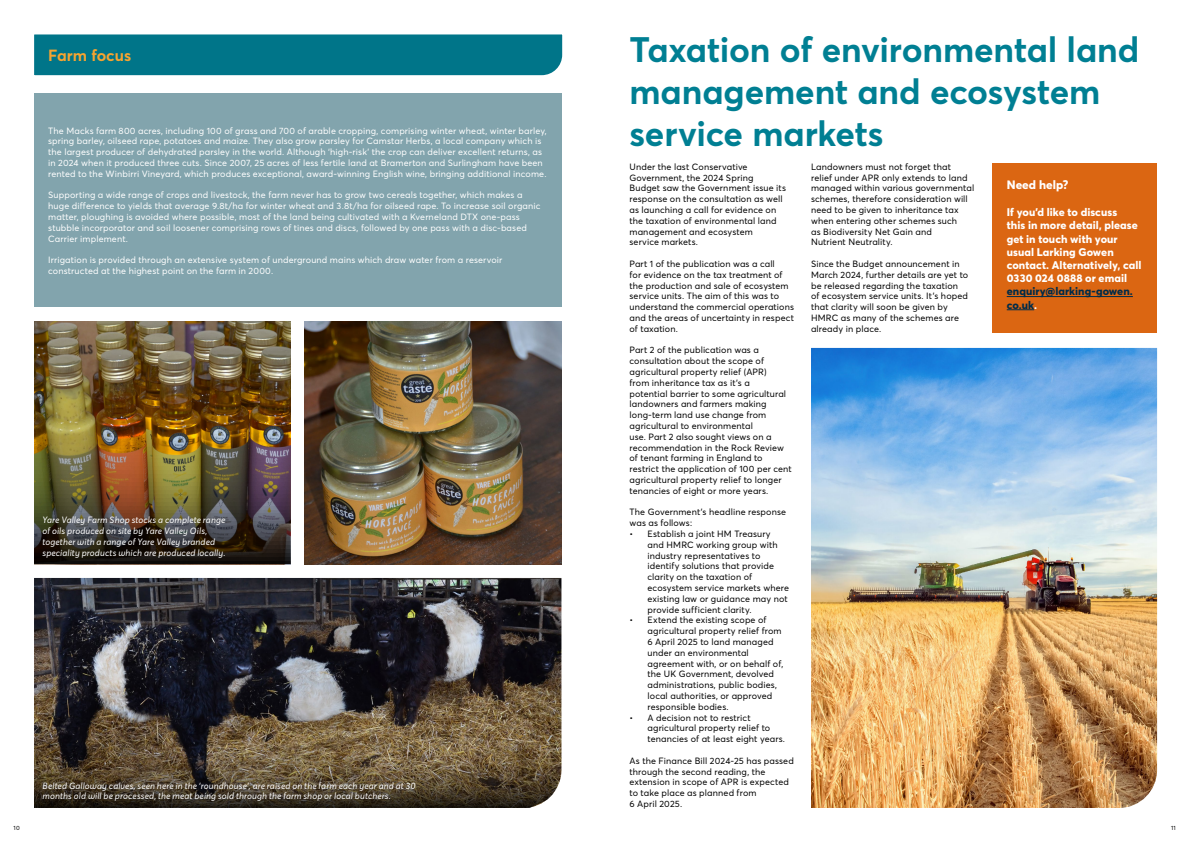
<style>
.page{position:relative;width:1191px;height:842px;background:#fff}
.page>*{position:absolute;margin:0;border:0;box-sizing:border-box;transform-origin:0 0}
.t1{font:700 35px/42px "Averta";letter-spacing:-.005em;color:#007f93}
.t2{font:700 16px "Averta";color:#f7a430}
.t3{font:800 12px "Averta";color:#fff}
.t4{font:800 11px/13.2px "Averta";letter-spacing:.005em;color:#fff}
.t5{font:800 11px/13.2px "Averta";letter-spacing:.005em;color:#002c49}
.t6{font:9px/10.8px "Averta";letter-spacing:.01em;color:#000}
.t7{font:9px/10.8px "Averta";letter-spacing:.01em;color:#fff}
.t8{font:italic 9px/10.8px "Averta";letter-spacing:.01em;color:#fff}
.t9{font:6px "Averta";color:#000}
.s1{color:#fff}
</style>
<div class="page">
<div style="left:34px;top:34px;width:529px;height:42px;background:#007589"></div>
<img style="left:34px;top:578px;width:527px;height:123px">
<img style="left:34px;top:322px;width:257px;height:65px">
<img style="left:305px;top:322px;width:256px;height:242px">
<img style="left:34px;top:387px;width:257px;height:177px">
<svg style="left:34px;top:701px;width:528px;height:107px;background:#5a4c38"></svg>
<div style="left:34px;top:94px;width:527px;height:213px;background:#82a4ad"></div>
<div style="left:992px;top:163px;width:165px;height:170px;background:#db6612"></div>
<hr style="left:1006px;top:296px;width:126px;height:1px;background:#002c49">
<svg style="left:1006px;top:309px;width:28px;height:1px"></svg>
<img style="left:811px;top:348px;width:346px;height:460px">
<h2 class="t2" style="left:48px;top:45px;width:84px">Farm focus</h2>
<p class="t7" style="left:48px;top:125px;width:500px">The Macks farm 800 acres, including 100 of grass and 700 of arable cropping, comprising winter wheat, winter barley, spring barley, oilseed rape, potatoes and maize. They also grow parsley for Camstar Herbs, a local company which is the largest producer of dehydrated parsley in the world. Although ‘high-risk’ the crop can deliver excellent returns, as in 2024 when it produced three cuts. Since 2007, 25 acres of less fertile land at Bramerton and Surlingham have been rented to the Winbirri Vineyard, which produces exceptional, award-winning English wine, bringing additional income.</p>
<p class="t7" style="left:48px;top:190px;width:494px">Supporting a wide range of crops and livestock, the farm never has to grow two cereals together, which makes a huge difference to yields that average 9.8t/ha for winter wheat and 3.8t/ha for oilseed rape. To increase soil organic matter, ploughing is avoided where possible, most of the land being cultivated with a Kverneland DTX one-pass stubble incorporator and soil loosener comprising rows of tines and discs, followed by one pass with a disc-based Carrier implement.</p>
<p class="t7" style="left:48px;top:255px;width:456px">Irrigation is provided through an extensive system of underground mains which draw water from a reservoir constructed at the highest point on the farm in 2000.</p>
<p class="t8" style="left:43px;top:515px;width:185px">Yare Valley Farm Shop stocks a complete range of oils produced on site by Yare Valley Oils, together with a range of Yare Valley branded speciality products which are produced locally.</p>
<p class="t8" style="left:43px;top:780px;width:375px">Belted Galloway calves, seen here in the ‘roundhouse’, are raised on the farm each year and at 30 months old will be processed, the meat being sold through the farm shop or local butchers.</p>
<h1 class="t1" style="left:629px;top:28px;width:511px">Taxation of environmental land management and ecosystem service markets</h1>
<p class="t6" style="left:629px;top:161px;width:158px">Under the last Conservative<br>Government, the 2024 Spring<br>Budget saw the Government issue its response on the consultation as well as launching a call for evidence on the taxation of environmental land management and ecosystem<br>service markets.</p>
<p class="t6" style="left:629px;top:258px;width:166px">Part 1 of the publication was a call<br>for evidence on the tax treatment of the production and sale of ecosystem service units. The aim of this was to understand the commercial operations and the areas of uncertainty in respect of taxation.</p>
<p class="t6" style="left:629px;top:345px;width:164px">Part 2 of the publication was a consultation about the scope of agricultural property relief (APR)<br>from inheritance tax as it’s a<br>potential barrier to some agricultural landowners and farmers making long-term land use change from agricultural to environmental<br>use. Part 2 also sought views on a recommendation in the Rock Review of tenant farming in England to restrict the application of 100 per cent agricultural property relief to longer tenancies of eight or more years.</p>
<p class="t6" style="left:629px;top:507px;width:158px">The Government’s headline response was as follows:</p>
<p class="t6" style="left:647px;top:528px;width:143px;text-indent:-18px">• Establish a joint HM Treasury and HMRC working group with industry representatives to identify solutions that provide clarity on the taxation of ecosystem service markets where existing law or guidance may not provide sufficient clarity.</p>
<p class="t6" style="left:647px;top:615px;width:137px;text-indent:-18px">• Extend the existing scope of agricultural property relief from<br>6 April 2025 to land managed under an environmental agreement with, or on behalf of, the UK Government, devolved administrations, public bodies, local authorities, or approved responsible bodies.</p>
<p class="t6" style="left:647px;top:712px;width:139px;text-indent:-18px">• A decision not to restrict agricultural property relief to tenancies of at least eight years.</p>
<p class="t6" style="left:629px;top:755px;width:166px">As the Finance Bill 2024-25 has passed through the second reading, the extension in scope of APR is expected to take place as planned from<br>6 April 2025.</p>
<p class="t6" style="left:811px;top:161px;width:165px">Landowners must not forget that<br>relief under APR only extends to land managed within various governmental schemes, therefore consideration will need to be given to inheritance tax when entering other schemes such<br>as Biodiversity Net Gain and<br>Nutrient Neutrality.</p>
<p class="t6" style="left:811px;top:258px;width:159px">Since the Budget announcement in<br>March 2024, further details are yet to be released regarding the taxation of ecosystem service units. It’s hoped that clarity will soon be given by<br>HMRC as many of the schemes are already in place.</p>
<h3 class="t3" style="left:1006px;top:176px;width:63px">Need help?</h3>
<p class="t4" style="left:1006px;top:205px;width:136px">If you’d like to discuss<br>this in more detail, please get in touch with your usual Larking Gowen contact. Alternatively, call<br>0330 024 0888 or email</p>
<p class="t5" style="left:1006px;top:284px;width:128px">enquiry@larking-gowen. co.uk<span class="s1">.</span></p>
<p class="t9" style="left:14px;top:824px;width:8px">10</p>
<p class="t9" style="left:1171px;top:824px;width:6px">11</p>
</div>
